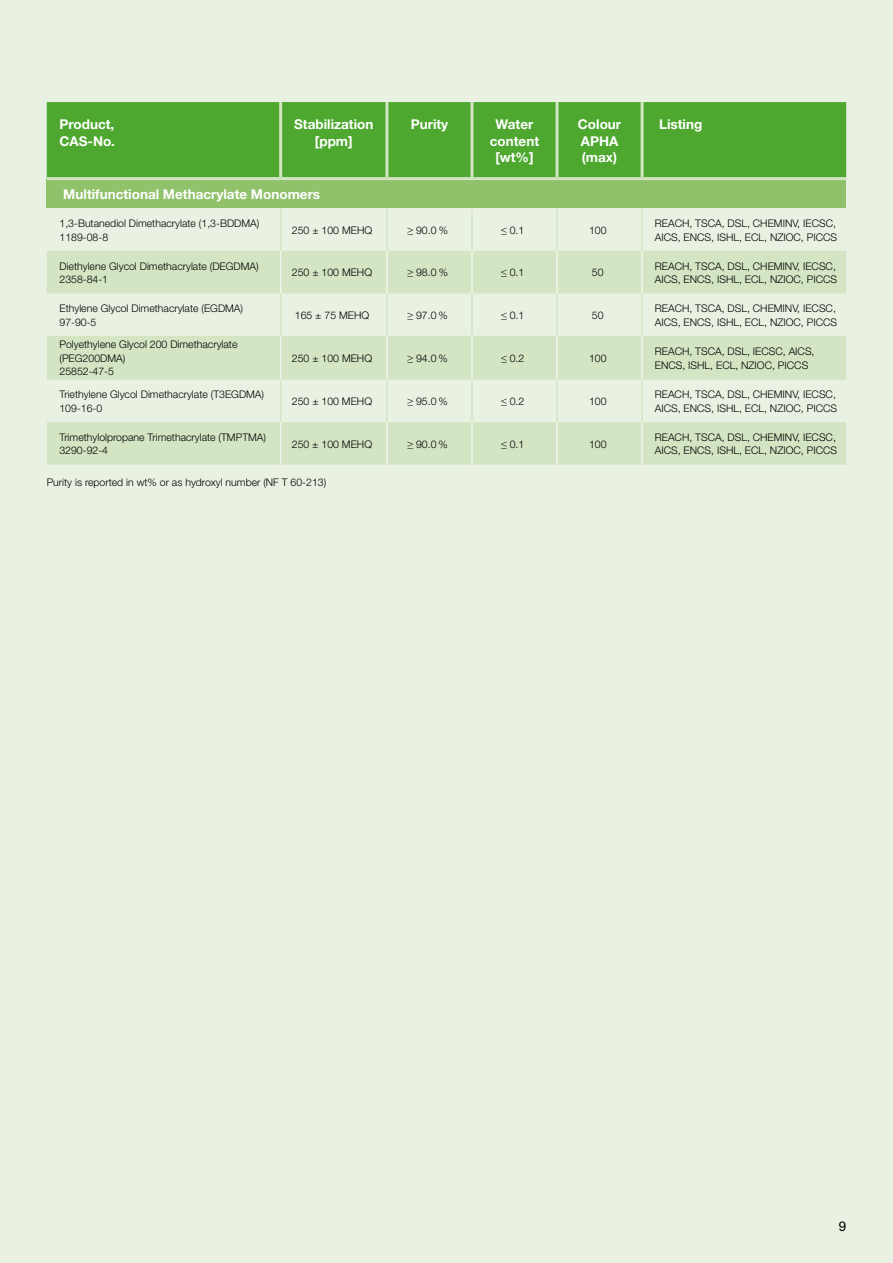
<style>
.page{position:relative;width:893px;height:1263px;background:#e9f2e2}
.page>*{position:absolute;margin:0;border:0;box-sizing:border-box;transform-origin:0 0}
.t1{font:700 13.5px/16.5px "Helvetica Neue LT";color:#fff}
.t2{font:13.5px "Helvetica Neue LT";color:#000}
.t3{font:300 10.5px/13.5px "Helvetica Neue LT";color:#000}
</style>
<div class="page">
<div style="left:47px;top:102px;width:799px;height:75px;background:#4ea82f"></div>
<div style="left:47px;top:179px;width:799px;height:29px;background:#90c16b"></div>
<svg style="left:47px;top:251px;width:799px;height:214px;fill:#d3e5c3"></svg>
<hr style="left:280px;top:208px;width:1px;height:43px;background:#d3e5c3">
<hr style="left:386px;top:208px;width:2px;height:43px;background:#d3e5c3">
<hr style="left:471px;top:208px;width:2px;height:43px;background:#d3e5c3">
<hr style="left:556px;top:208px;width:2px;height:43px;background:#d3e5c3">
<hr style="left:641px;top:208px;width:2px;height:43px;background:#d3e5c3">
<hr style="left:280px;top:293px;width:1px;height:43px;background:#d3e5c3">
<hr style="left:386px;top:293px;width:2px;height:43px;background:#d3e5c3">
<hr style="left:471px;top:293px;width:2px;height:43px;background:#d3e5c3">
<hr style="left:556px;top:293px;width:2px;height:43px;background:#d3e5c3">
<hr style="left:641px;top:293px;width:2px;height:43px;background:#d3e5c3">
<hr style="left:279px;top:102px;width:3px;height:75px;background:#d3e5c3">
<hr style="left:385px;top:102px;width:3px;height:75px;background:#d3e5c3">
<hr style="left:470px;top:102px;width:3px;height:75px;background:#d3e5c3">
<hr style="left:556px;top:102px;width:3px;height:75px;background:#d3e5c3">
<hr style="left:641px;top:102px;width:3px;height:75px;background:#d3e5c3">
<hr style="left:47px;top:177px;width:234px;height:3px;background:#d3e5c3">
<hr style="left:281px;top:177px;width:106px;height:3px;background:#d3e5c3">
<hr style="left:387px;top:177px;width:85px;height:3px;background:#d3e5c3">
<hr style="left:472px;top:177px;width:85px;height:3px;background:#d3e5c3">
<hr style="left:557px;top:177px;width:85px;height:3px;background:#d3e5c3">
<hr style="left:642px;top:177px;width:204px;height:3px;background:#d3e5c3">
<hr style="left:280px;top:251px;width:1px;height:42px;background:#f0f6ec">
<hr style="left:386px;top:251px;width:2px;height:42px;background:#f0f6ec">
<hr style="left:471px;top:251px;width:2px;height:42px;background:#f0f6ec">
<hr style="left:556px;top:251px;width:2px;height:42px;background:#f0f6ec">
<hr style="left:641px;top:251px;width:2px;height:42px;background:#f0f6ec">
<hr style="left:280px;top:422px;width:1px;height:43px;background:#f0f6ec">
<hr style="left:386px;top:422px;width:2px;height:43px;background:#f0f6ec">
<hr style="left:471px;top:422px;width:2px;height:43px;background:#f0f6ec">
<hr style="left:556px;top:422px;width:2px;height:43px;background:#f0f6ec">
<hr style="left:641px;top:422px;width:2px;height:43px;background:#f0f6ec">
<hr style="left:280px;top:336px;width:1px;height:44px;background:#f0f6ec">
<hr style="left:386px;top:336px;width:2px;height:44px;background:#f0f6ec">
<hr style="left:471px;top:336px;width:2px;height:44px;background:#f0f6ec">
<hr style="left:556px;top:336px;width:2px;height:44px;background:#f0f6ec">
<hr style="left:641px;top:336px;width:2px;height:44px;background:#f0f6ec">
<hr style="left:641px;top:380px;width:2px;height:42px;background:#d3e5c3">
<hr style="left:556px;top:380px;width:2px;height:42px;background:#d3e5c3">
<hr style="left:471px;top:380px;width:2px;height:42px;background:#d3e5c3">
<hr style="left:386px;top:380px;width:2px;height:42px;background:#d3e5c3">
<hr style="left:280px;top:380px;width:1px;height:42px;background:#d3e5c3">
<p class="t1" style="left:60px;top:116px;width:57px">Product,<br>CAS-No.</p>
<p class="t1" style="left:294px;top:116px;width:81px;text-align:center">Stabilization [ppm]</p>
<p class="t1" style="left:411px;top:116px;width:39px">Purity</p>
<p class="t1" style="left:490px;top:116px;width:51px;text-align:center">Water content [wt%]</p>
<p class="t1" style="left:578px;top:116px;width:45px">Colour<br>APHA (max)</p>
<p class="t1" style="left:659px;top:116px;width:45px">Listing</p>
<p class="t1" style="left:63px;top:185px;width:258px">Multifunctional Methacrylate Monomers</p>
<p class="t3" style="left:60px;top:216px;width:201px">1,3-Butanediol Dimethacrylate (1,3-BDDMA)<br>1189-08-8</p>
<p class="t3" style="left:292px;top:223px;width:82px">250 ± 100 MEHQ</p>
<p class="t3" style="left:407px;top:223px;width:42px">≥ 90.0 %</p>
<p class="t3" style="left:501px;top:223px;width:25px">≤ 0.1</p>
<p class="t3" style="left:589px;top:223px;width:19px">100</p>
<p class="t3" style="left:655px;top:216px;width:184px">REACH, TSCA, DSL, CHEMINV, IECSC,<br>AICS, ENCS, ISHL, ECL, NZIOC, PICCS</p>
<p class="t3" style="left:60px;top:259px;width:201px">Diethylene Glycol Dimethacrylate (DEGDMA)<br>2358-84-1</p>
<p class="t3" style="left:292px;top:266px;width:82px">250 ± 100 MEHQ</p>
<p class="t3" style="left:407px;top:266px;width:42px">≥ 98.0 %</p>
<p class="t3" style="left:501px;top:266px;width:25px">≤ 0.1</p>
<p class="t3" style="left:592px;top:266px;width:13px">50</p>
<p class="t3" style="left:655px;top:259px;width:184px">REACH, TSCA, DSL, CHEMINV, IECSC,<br>AICS, ENCS, ISHL, ECL, NZIOC, PICCS</p>
<p class="t3" style="left:60px;top:301px;width:185px">Ethylene Glycol Dimethacrylate (EGDMA)<br>97-90-5</p>
<p class="t3" style="left:295px;top:308px;width:76px">165 ± 75 MEHQ</p>
<p class="t3" style="left:407px;top:308px;width:42px">≥ 97.0 %</p>
<p class="t3" style="left:501px;top:308px;width:25px">≤ 0.1</p>
<p class="t3" style="left:592px;top:308px;width:13px">50</p>
<p class="t3" style="left:655px;top:301px;width:184px">REACH, TSCA, DSL, CHEMINV, IECSC,<br>AICS, ENCS, ISHL, ECL, NZIOC, PICCS</p>
<p class="t3" style="left:59px;top:338px;width:179px">Polyethylene Glycol 200 Dimethacrylate (PEG200DMA)<br>25852-47-5</p>
<p class="t3" style="left:292px;top:351px;width:82px">250 ± 100 MEHQ</p>
<p class="t3" style="left:407px;top:351px;width:42px">≥ 94.0 %</p>
<p class="t3" style="left:501px;top:351px;width:25px">≤ 0.2</p>
<p class="t3" style="left:589px;top:351px;width:19px">100</p>
<p class="t3" style="left:655px;top:344px;width:161px">REACH, TSCA, DSL, IECSC, AICS,<br>ENCS, ISHL, ECL, NZIOC, PICCS</p>
<p class="t3" style="left:59px;top:388px;width:206px">Triethylene Glycol Dimethacrylate (T3EGDMA)<br>109-16-0</p>
<p class="t3" style="left:292px;top:394px;width:82px">250 ± 100 MEHQ</p>
<p class="t3" style="left:407px;top:394px;width:42px">≥ 95.0 %</p>
<p class="t3" style="left:501px;top:394px;width:25px">≤ 0.2</p>
<p class="t3" style="left:589px;top:394px;width:19px">100</p>
<p class="t3" style="left:655px;top:388px;width:184px">REACH, TSCA, DSL, CHEMINV, IECSC,<br>AICS, ENCS, ISHL, ECL, NZIOC, PICCS</p>
<p class="t3" style="left:59px;top:430px;width:208px">Trimethylolpropane Trimethacrylate (TMPTMA)<br>3290-92-4</p>
<p class="t3" style="left:292px;top:437px;width:82px">250 ± 100 MEHQ</p>
<p class="t3" style="left:407px;top:437px;width:42px">≥ 90.0 %</p>
<p class="t3" style="left:501px;top:437px;width:25px">≤ 0.1</p>
<p class="t3" style="left:589px;top:437px;width:19px">100</p>
<p class="t3" style="left:655px;top:430px;width:184px">REACH, TSCA, DSL, CHEMINV, IECSC,<br>AICS, ENCS, ISHL, ECL, NZIOC, PICCS</p>
<p class="t3" style="left:47px;top:475px;width:281px">Purity is reported in wt% or as hydroxyl number (NF T 60-213)</p>
<p class="t2" style="left:839px;top:1218px;width:9px">9</p>
</div>
